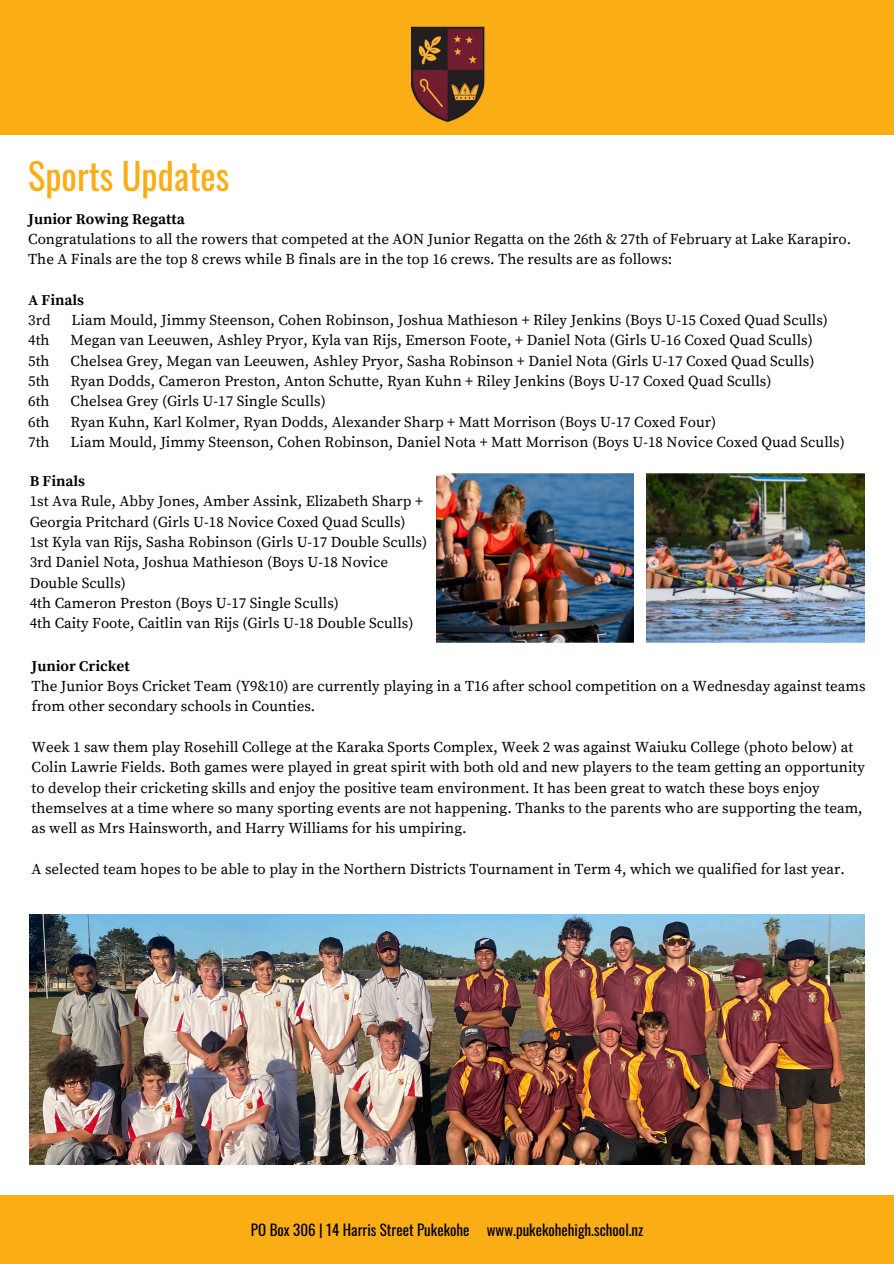
<style>
.page{position:relative;width:894px;height:1264px;background:#fff}
.page>*{position:absolute;margin:0;border:0;box-sizing:border-box;transform-origin:0 0}
.t1{font:36.3px "Oswald";color:#faad15}
.t2{font:15px/20.2px "Source Serif Pro";color:#000}
.t3{font:15px "Oswald";color:#000}
.t4{font:700 15px "Source Serif Pro";color:#000}
</style>
<div class="page">
<div style="left:0;top:1195px;width:893px;height:68px;background:#faad15"></div>
<div style="left:0;top:0;width:893px;height:134px;background:#faad15"></div>
<img style="left:410px;top:26px;width:75px;height:96px">
<img style="left:436px;top:473px;width:197px;height:169px">
<img style="left:646px;top:473px;width:218px;height:169px">
<img style="left:30px;top:914px;width:834px;height:250px">
<h1 class="t1" style="left:28px;top:143px;width:203px">Sports Updates</h1>
<p class="t4" style="left:28px;top:210px;width:158px">Junior Rowing Regatta</p>
<p class="t2" style="left:28px;top:229px;width:824px">Congratulations to all the rowers that competed at the AON Junior Regatta on the 26th &amp; 27th of February at Lake Karapiro.<br>The A Finals are the top 8 crews while B finals are in the top 16 crews. The results are as follows:</p>
<p class="t4" style="left:28px;top:291px;width:57px">A Finals</p>
<p class="t2" style="left:28px;top:311px;width:24px">3rd</p>
<p class="t2" style="left:72px;top:311px;width:757px">Liam Mould, Jimmy Steenson, Cohen Robinson, Joshua Mathieson + Riley Jenkins (Boys U-15 Coxed Quad Sculls)</p>
<p class="t2" style="left:28px;top:331px;width:23px">4th</p>
<p class="t2" style="left:71px;top:331px;width:743px">Megan van Leeuwen, Ashley Pryor, Kyla van Rijs, Emerson Foote, + Daniel Nota (Girls U-16 Coxed Quad Sculls)</p>
<p class="t2" style="left:28px;top:351px;width:23px">5th</p>
<p class="t2" style="left:71px;top:351px;width:745px">Chelsea Grey, Megan van Leeuwen, Ashley Pryor, Sasha Robinson + Daniel Nota (Girls U-17 Coxed Quad Sculls)</p>
<p class="t2" style="left:28px;top:371px;width:23px">5th</p>
<p class="t2" style="left:71px;top:371px;width:702px">Ryan Dodds, Cameron Preston, Anton Schutte, Ryan Kuhn + Riley Jenkins (Boys U-17 Coxed Quad Sculls)</p>
<p class="t2" style="left:28px;top:392px;width:23px">6th</p>
<p class="t2" style="left:71px;top:392px;width:256px">Chelsea Grey (Girls U-17 Single Sculls)</p>
<p class="t2" style="left:28px;top:412px;width:23px">6th</p>
<p class="t2" style="left:71px;top:412px;width:647px">Ryan Kuhn, Karl Kolmer, Ryan Dodds, Alexander Sharp + Matt Morrison (Boys U-17 Coxed Four)</p>
<p class="t2" style="left:28px;top:432px;width:23px">7th</p>
<p class="t2" style="left:71px;top:432px;width:775px">Liam Mould, Jimmy Steenson, Cohen Robinson, Daniel Nota + Matt Morrison (Boys U-18 Novice Coxed Quad Sculls)</p>
<p class="t4" style="left:30px;top:472px;width:57px">B Finals</p>
<p class="t2" style="left:30px;top:492px;width:399px">1st Ava Rule, Abby Jones, Amber Assink, Elizabeth Sharp + Georgia Pritchard (Girls U-18 Novice Coxed Quad Sculls)<br>1st Kyla van Rijs, Sasha Robinson (Girls U-17 Double Sculls)<br>3rd Daniel Nota, Joshua Mathieson (Boys U-18 Novice Double Sculls)<br>4th Cameron Preston (Boys U-17 Single Sculls)<br>4th Caity Foote, Caitlin van Rijs (Girls U-18 Double Sculls)</p>
<p class="t4" style="left:32px;top:657px;width:100px">Junior Cricket</p>
<p class="t2" style="left:32px;top:676px;width:835px">The Junior Boys Cricket Team (Y9&amp;10) are currently playing in a T16 after school competition on a Wednesday against teams from other secondary schools in Counties.</p>
<p class="t2" style="left:32px;top:737px;width:834px">Week 1 saw them play Rosehill College at the Karaka Sports Complex, Week 2 was against Waiuku College (photo below) at Colin Lawrie Fields. Both games were played in great spirit with both old and new players to the team getting an opportunity to develop their cricketing skills and enjoy the positive team environment. It has been great to watch these boys enjoy themselves at a time where so many sporting events are not happening. Thanks to the parents who are supporting the team, as well as Mrs Hainsworth, and Harry Williams for his umpiring.</p>
<p class="t2" style="left:32px;top:859px;width:814px">A selected team hopes to be able to play in the Northern Districts Tournament in Term 4, which we qualified for last year.</p>
<p class="t3" style="left:251px;top:1216px;width:394px">PO Box 306 | 14 Harris Street Pukekohe www.pukekohehigh.school.nz</p>
</div>
